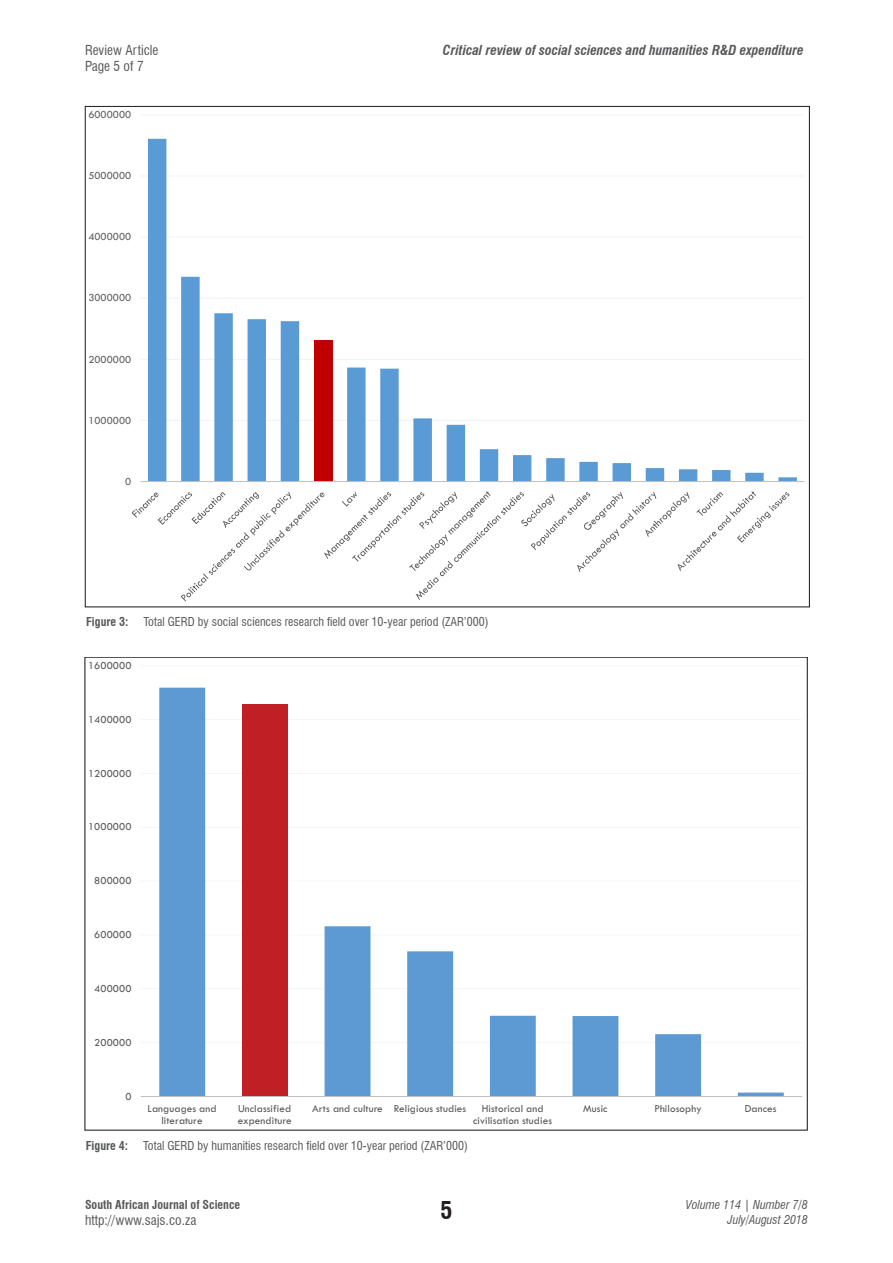
<style>
.page{position:relative;width:893px;height:1263px;background:#fff}
.page>*{position:absolute;margin:0;border:0;box-sizing:border-box;transform-origin:0 0}
.t1{font:700 condensed 24px "Swiss 721 BT";color:#231f20}
.HEADER_top{font:italic 700 condensed 13.5px "Swiss 721 BT";color:#57585a}
.HEADER_top-2{font:condensed 13.5px "Swiss 721 BT";color:#57585a}
.FIG_caption{font:condensed 12px "Swiss 721 BT";color:#57585a}
.FIG_caption-2{font:700 condensed 12px "Swiss 721 BT";color:#57585a}
.t2{font:italic condensed 12px/14.4px "Swiss 721 BT";color:#57585a;text-align:right}
.t3{font:11.1px/12.1px "Tw Cen";letter-spacing:.01em;color:#57585a;text-align:center}
.t4{font:10.95px "Tw Cen";letter-spacing:.01em;color:#595959}
</style>
<div class="page">
<hr style="left:141px;top:420px;width:663px;height:1px;background:#f2f2f2">
<hr style="left:141px;top:359px;width:663px;height:1px;background:#f2f2f2">
<hr style="left:141px;top:298px;width:663px;height:1px;background:#f2f2f2">
<hr style="left:141px;top:237px;width:663px;height:1px;background:#f2f2f2">
<hr style="left:141px;top:176px;width:663px;height:1px;background:#f2f2f2">
<hr style="left:141px;top:115px;width:663px;height:1px;background:#f2f2f2">
<svg style="left:148px;top:139px;width:649px;height:342px"></svg>
<hr style="left:141px;top:481px;width:663px;height:1px;background:#bfbfbf">
<svg style="left:132px;top:491px;width:657px;height:110px"></svg>
<hr style="left:141px;top:1042px;width:661px;height:1px;background:#f4f5f6">
<hr style="left:141px;top:988px;width:661px;height:1px;background:#f4f5f6">
<hr style="left:141px;top:935px;width:661px;height:1px;background:#f4f5f6">
<hr style="left:141px;top:881px;width:661px;height:1px;background:#f4f5f6">
<hr style="left:141px;top:827px;width:661px;height:1px;background:#f4f5f6">
<hr style="left:141px;top:773px;width:661px;height:1px;background:#f4f5f6">
<hr style="left:141px;top:719px;width:661px;height:1px;background:#f4f5f6">
<hr style="left:141px;top:665px;width:661px;height:1px;background:#f4f5f6">
<svg style="left:159px;top:688px;width:625px;height:408px"></svg>
<hr style="left:141px;top:1096px;width:661px;height:1px;background:#bfbebe">
<p class="HEADER_top-2" style="left:85px;top:42px;width:75px">Review Article</p>
<p class="HEADER_top" style="left:443px;top:42px;width:362px">Critical review of social sciences and humanities R&amp;D expenditure</p>
<p class="HEADER_top-2" style="left:85px;top:58px;width:60px">Page 5 of 7</p>
<p class="t4" style="left:88px;top:108px;width:45px">6000000</p>
<p class="t4" style="left:88px;top:169px;width:45px">5000000</p>
<p class="t4" style="left:88px;top:230px;width:45px">4000000</p>
<p class="t4" style="left:88px;top:291px;width:45px">3000000</p>
<p class="t4" style="left:88px;top:352px;width:45px">2000000</p>
<p class="t4" style="left:88px;top:414px;width:45px">1000000</p>
<p class="t4" style="left:125px;top:475px;width:8px">0</p>
<p class="FIG_caption-2" style="left:86px;top:615px;width:44px">Figure 3:</p>
<p class="FIG_caption" style="left:144px;top:615px;width:347px">Total GERD by social sciences research field over 10-year period (ZAR’000)</p>
<p class="t3" style="left:88px;top:659px;width:45px">1600000</p>
<p class="t3" style="left:88px;top:713px;width:45px">1400000</p>
<p class="t3" style="left:88px;top:767px;width:45px">1200000</p>
<p class="t3" style="left:88px;top:821px;width:45px">1000000</p>
<p class="t3" style="left:94px;top:875px;width:39px">800000</p>
<p class="t3" style="left:94px;top:928px;width:39px">600000</p>
<p class="t3" style="left:94px;top:982px;width:39px">400000</p>
<p class="t3" style="left:94px;top:1036px;width:39px">200000</p>
<p class="t3" style="left:125px;top:1090px;width:8px">0</p>
<p class="t3" style="left:148px;top:1103px;width:70px">Languages and literature</p>
<p class="t3" style="left:238px;top:1103px;width:56px;text-align:left">Unclassified expenditure</p>
<p class="t3" style="left:312px;top:1103px;width:156px">Arts and culture Religious studies</p>
<p class="t3" style="left:473px;top:1103px;width:80px">Historical and civilisation studies</p>
<p class="t3" style="left:583px;top:1103px;width:26px">Music</p>
<p class="t3" style="left:654px;top:1103px;width:49px">Philosophy</p>
<p class="t3" style="left:745px;top:1103px;width:33px">Dances</p>
<p class="FIG_caption-2" style="left:86px;top:1138px;width:44px">Figure 4:</p>
<p class="FIG_caption" style="left:143px;top:1138px;width:326px">Total GERD by humanities research field over 10-year period (ZAR’000)</p>
<p class="FIG_caption-2" style="left:85px;top:1197px;width:157px">South African Journal of Science</p>
<p class="HEADER_top-2" style="left:85px;top:1212px;width:113px">http://www.sajs.co.za</p>
<h1 class="t1" style="left:440px;top:1195px;width:13px">5</h1>
<p class="t2" style="left:686px;top:1198px;width:124px">Volume 114 | Number 7/8<br>July/August 2018</p>
</div>
